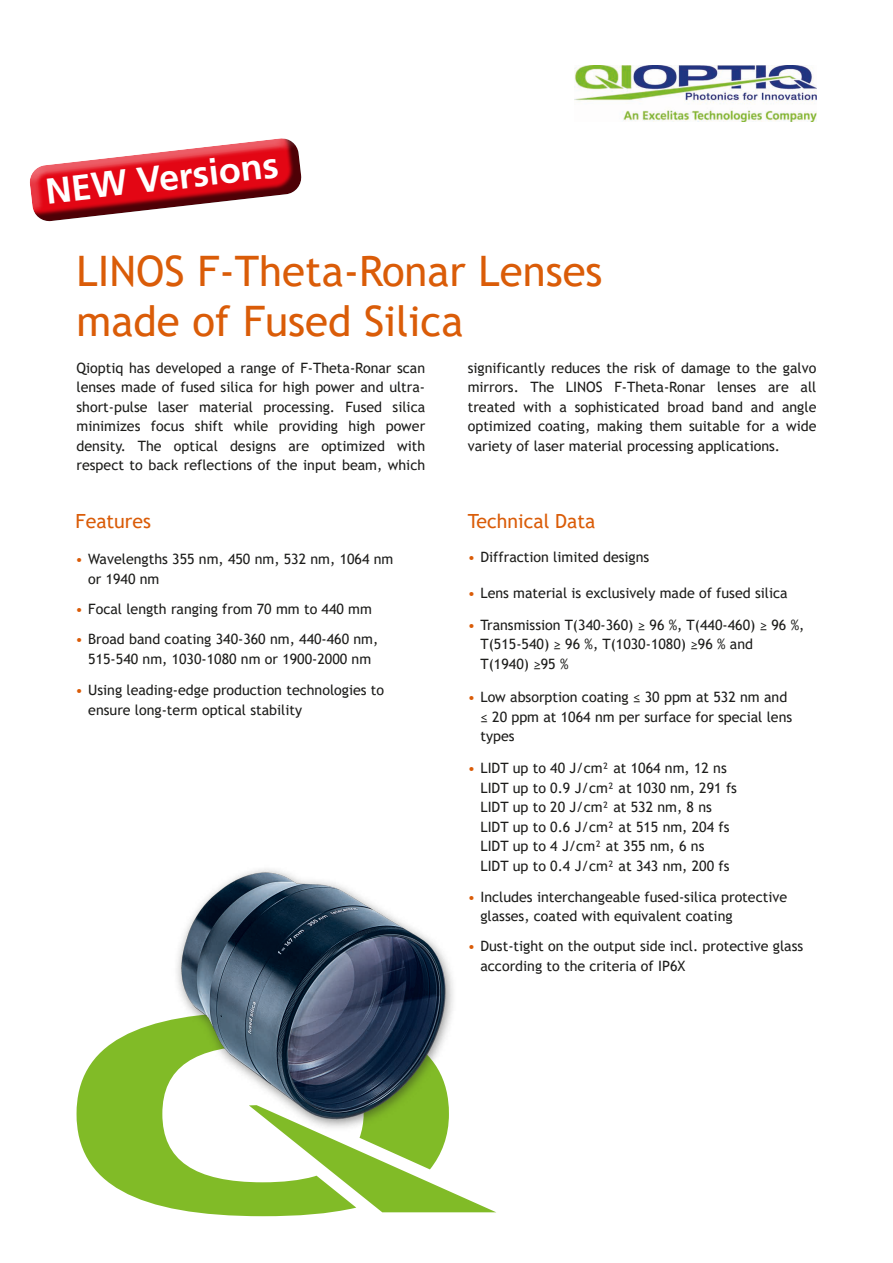
<style>
.page{position:relative;width:893px;height:1263px;background:#fff}
.page>*{position:absolute;margin:0;border:0;box-sizing:border-box;transform-origin:0 0}
.t1{font:42px/49.5px "Trebuchet MS";color:#da5c08}
.t2{font:700 36px "Frutiger LT Std";color:#fff}
.t3{font:19.5px "Trebuchet MS";color:#da5c08}
.t4{font:14.25px/19.5px "Trebuchet MS";color:#1d1d1b}
.s1{color:#da5c08}
</style>
<div class="page">
<img style="left:574px;top:65px;width:242px;height:57px">
<svg style="left:449px;top:1191px;width:47px;height:21px"></svg>
<svg style="left:77px;top:1023px;width:372px;height:193px;fill:#81bb27"></svg>
<img style="left:157px;top:869px;width:296px;height:272px">
<svg style="left:29px;top:138px;width:273px;height:84px"></svg>
<h2 class="t2" style="left:43px;top:171px;width:236px;rotate:-7deg">NEW Versions</h2>
<h1 class="t1" style="left:77px;top:246px;width:528px">LINOS F-Theta-Ronar Lenses made of Fused Silica</h1>
<p class="t4" style="left:77px;top:358px;width:350px;text-align:justify">Qioptiq has developed a range of F-Theta-Ronar scan lenses made of fused silica for high power and ultra&shy;short-pulse laser material processing. Fused silica minimizes focus shift while providing high power density. The optical designs are optimized with respect to back reflections of the input beam, which</p>
<p class="t4" style="left:468px;top:358px;width:350px;text-align:justify">significantly reduces the risk of damage to the galvo mirrors. The LINOS F-Theta-Ronar lenses are all treated with a sophisticated broad band and angle optimized coating, making them suitable for a wide variety of laser material processing applications.</p>
<h3 class="t3" style="left:75px;top:508px;width:77px">Features</h3>
<h3 class="t3" style="left:468px;top:508px;width:129px">Technical Data</h3>
<p class="t4" style="left:88px;top:549px;width:307px;text-indent:-13px"><span class="s1">•</span> Wavelengths 355 nm, 450 nm, 532 nm, 1064 nm or 1940 nm</p>
<p class="t4" style="left:75px;top:599px;width:298px"><span class="s1">•</span> Focal length ranging from 70 mm to 440 mm</p>
<p class="t4" style="left:75px;top:629px;width:304px;text-align:center"><span class="s1">•</span> Broad band coating 340-360 nm, 440-460 nm,<br>515-540 nm, 1030-1080 nm or 1900-2000 nm</p>
<p class="t4" style="left:88px;top:680px;width:298px;text-indent:-13px"><span class="s1">•</span> Using leading-edge production technologies to ensure long-term optical stability</p>
<p class="t4" style="left:468px;top:547px;width:183px"><span class="s1">•</span> Diffraction limited designs</p>
<p class="t4" style="left:468px;top:583px;width:321px"><span class="s1">•</span> Lens material is exclusively made of fused silica</p>
<p class="t4" style="left:480px;top:615px;width:325px;text-indent:-13px"><span class="s1">•</span> Transmission T(340-360) ≥ 96 %, T(440-460) ≥ 96 %,<br>T(515-540) ≥ 96 %, T(1030-1080) ≥96 % and<br>T(1940) ≥95 %</p>
<p class="t4" style="left:480px;top:687px;width:313px;text-indent:-13px"><span class="s1">•</span> Low absorption coating ≤ 30 ppm at 532 nm and ≤ 20 ppm at 1064 nm per surface for special lens types</p>
<p class="t4" style="left:480px;top:758px;width:258px;text-indent:-13px"><span class="s1">•</span> LIDT up to 40 J/cm² at 1064 nm, 12 ns LIDT up to 0.9 J/cm² at 1030 nm, 291 fs LIDT up to 20 J/cm² at 532 nm, 8 ns LIDT up to 0.6 J/cm² at 515 nm, 204 fs LIDT up to 4 J/cm² at 355 nm, 6 ns<br>LIDT up to 0.4 J/cm² at 343 nm, 200 fs</p>
<p class="t4" style="left:480px;top:886px;width:308px;text-indent:-13px"><span class="s1">•</span> Includes interchangeable fused-silica protective glasses, coated with equivalent coating</p>
<p class="t4" style="left:480px;top:936px;width:324px;text-indent:-13px"><span class="s1">•</span> Dust-tight on the output side incl. protective glass according to the criteria of IP6X</p>
</div>
